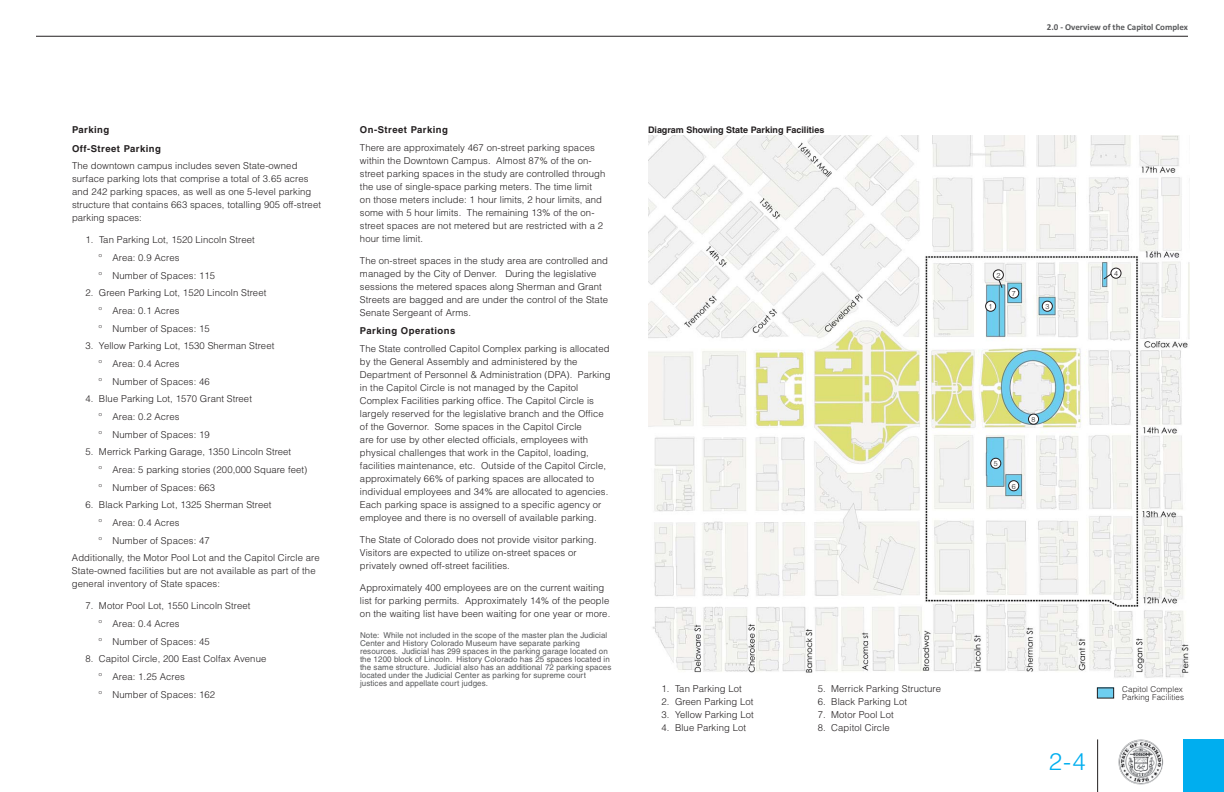
<style>
.page{position:relative;width:1224px;height:792px;background:#fff}
.page>*{position:absolute;margin:0;border:0;box-sizing:border-box;transform-origin:0 0}
.t1{font:300 24px "Helvetica";color:#00aeef}
.t2{font:300 9.5px/13px "Helvetica";letter-spacing:.01em;color:#231f20}
.t3{font:700 9.5px/18.5px "Helvetica";letter-spacing:.05em;color:#231f20}
.t4{font:700 9px "Helvetica";color:#231f20}
.t5{font:700 9px "Calibri";color:#58595b}
.t6{font:8px/8px "Helvetica";letter-spacing:.01em;color:#58595b}
.t7{font:300 8px/8px "Helvetica";letter-spacing:.01em;color:#231f20}
.t8{font:300 7.1px "Helvetica";color:#231f20}
</style>
<div class="page">
<hr style="left:36px;top:36px;width:1152px;height:1px;background:#231f20">
<img style="left:1124px;top:739px;width:17px;height:9px">
<div style="left:1184px;top:739px;width:40px;height:53px;background:#00aeef"></div>
<hr style="left:1097px;top:739px;width:1px;height:53px;background:#231f20">
<div style="left:1097px;top:688px;width:17px;height:10px;background:#6ecef0"></div>
<div style="left:1097px;top:688px;width:17px;height:10px;border:1px solid #231f20"></div>
<img style="left:649px;top:135px;width:541px;height:543px">
<div style="left:986px;top:301px;width:10px;height:10px;background:#fff;border-radius:50%"></div>
<div style="left:986px;top:301px;width:10px;height:10px;border:1px solid #231f20;border-radius:50%"></div>
<div style="left:1042px;top:301px;width:10px;height:10px;background:#fff;border-radius:50%"></div>
<div style="left:1042px;top:301px;width:10px;height:10px;border:1px solid #231f20;border-radius:50%"></div>
<div style="left:1009px;top:481px;width:10px;height:10px;background:#fff;border-radius:50%"></div>
<div style="left:1009px;top:481px;width:10px;height:10px;border:1px solid #231f20;border-radius:50%"></div>
<div style="left:1009px;top:288px;width:10px;height:10px;background:#fff;border-radius:50%"></div>
<div style="left:1009px;top:288px;width:10px;height:10px;border:1px solid #231f20;border-radius:50%"></div>
<div style="left:1028px;top:414px;width:11px;height:10px;background:#fff;border-radius:50%"></div>
<div style="left:1028px;top:414px;width:11px;height:10px;border:1px solid #231f20;border-radius:50%"></div>
<div style="left:991px;top:458px;width:10px;height:10px;background:#fff;border-radius:50%"></div>
<div style="left:991px;top:458px;width:10px;height:10px;border:1px solid #231f20;border-radius:50%"></div>
<svg style="left:998px;top:278px;width:5px;height:10px"></svg>
<svg style="left:1104px;top:273px;width:8px;height:6px"></svg>
<div style="left:1111px;top:268px;width:10px;height:10px;background:#fff;border-radius:50%"></div>
<div style="left:1111px;top:268px;width:10px;height:10px;border:1px solid #231f20;border-radius:50%"></div>
<div style="left:993px;top:270px;width:10px;height:10px;background:#fff;border-radius:50%"></div>
<div style="left:993px;top:270px;width:10px;height:10px;border:1px solid #231f20;border-radius:50%"></div>
<p class="t3" style="left:72px;top:122px;width:91px">Parking<br>Off-Street Parking</p>
<p class="t2" style="left:72px;top:160px;width:251px">The downtown campus includes seven State-owned surface parking lots that comprise a total of 3.65 acres and 242 parking spaces, as well as one 5-level parking structure that contains 663 spaces, totalling 905 off-street parking spaces:</p>
<p class="t2" style="left:99px;top:232px;width:157px;line-height:17.7px;text-indent:-13px">1. Tan Parking Lot, 1520 Lincoln Street º Area: 0.9 Acres<br>º Number of Spaces: 115</p>
<p class="t2" style="left:99px;top:285px;width:169px;line-height:17.7px;text-indent:-13px">2. Green Parking Lot, 1520 Lincoln Street º Area: 0.1 Acres<br>º Number of Spaces: 15</p>
<p class="t2" style="left:99px;top:338px;width:177px;line-height:17.7px;text-indent:-13px">3. Yellow Parking Lot, 1530 Sherman Street º Area: 0.4 Acres<br>º Number of Spaces: 46</p>
<p class="t2" style="left:99px;top:391px;width:155px;line-height:17.7px;text-indent:-13px">4. Blue Parking Lot, 1570 Grant Street º Area: 0.2 Acres<br>º Number of Spaces: 19</p>
<p class="t2" style="left:99px;top:444px;width:210px;line-height:17.7px;text-indent:-13px">5. Merrick Parking Garage, 1350 Lincoln Street<br>º Area: 5 parking stories (200,000 Square feet) º Number of Spaces: 663</p>
<p class="t2" style="left:85px;top:499px;width:187px">6. Black Parking Lot, 1325 Sherman Street</p>
<p class="t2" style="left:99px;top:517px;width:82px">º Area: 0.4 Acres</p>
<p class="t2" style="left:99px;top:535px;width:112px">º Number of Spaces: 47</p>
<p class="t2" style="left:72px;top:552px;width:249px">Additionally, the Motor Pool Lot and the Capitol Circle are</p>
<p class="t2" style="left:72px;top:565px;width:245px">State-owned facilities but are not available as part of the general inventory of State spaces:</p>
<p class="t2" style="left:99px;top:598px;width:153px;line-height:17.7px;text-indent:-13px">7. Motor Pool Lot, 1550 Lincoln Street º Area: 0.4 Acres<br>º Number of Spaces: 45</p>
<p class="t2" style="left:99px;top:651px;width:169px;line-height:17.7px;text-indent:-13px">8. Capitol Circle, 200 East Colfax Avenue º Area: 1.25 Acres<br>º Number of Spaces: 162</p>
<p class="t3" style="left:360px;top:122px;width:90px">On-Street Parking</p>
<p class="t2" style="left:360px;top:142px;width:247px">There are approximately 467 on-street parking spaces within the Downtown Campus. Almost 87% of the on&shy;street parking spaces in the study are controlled through the use of single-space parking meters. The time limit<br>on those meters include: 1 hour limits, 2 hour limits, and some with 5 hour limits. The remaining 13% of the on&shy;street spaces are not metered but are restricted with a 2 hour time limit.</p>
<p class="t2" style="left:360px;top:255px;width:250px">The on-street spaces in the study area are controlled and managed by the City of Denver. During the legislative sessions the metered spaces along Sherman and Grant Streets are bagged and are under the control of the State Senate Sergeant of Arms.</p>
<p class="t3" style="left:360px;top:323px;width:97px">Parking Operations</p>
<p class="t2" style="left:360px;top:343px;width:252px">The State controlled Capitol Complex parking is allocated by the General Assembly and administered by the Department of Personnel &amp; Administration (DPA). Parking in the Capitol Circle is not managed by the Capitol Complex Facilities parking office. The Capitol Circle is largely reserved for the legislative branch and the Office of the Governor. Some spaces in the Capitol Circle<br>are for use by other elected officials, employees with physical challenges that work in the Capitol, loading, facilities maintenance, etc. Outside of the Capitol Circle, approximately 66% of parking spaces are allocated to individual employees and 34% are allocated to agencies.<br>Each parking space is assigned to a specific agency or employee and there is no oversell of available parking.</p>
<p class="t2" style="left:360px;top:534px;width:238px">The State of Colorado does not provide visitor parking.<br>Visitors are expected to utilize on-street spaces or privately owned off-street facilities.</p>
<p class="t2" style="left:360px;top:582px;width:252px">Approximately 400 employees are on the current waiting list for parking permits. Approximately 14% of the people on the waiting list have been waiting for one year or more.</p>
<p class="t6" style="left:360px;top:632px;width:253px">Note: While not included in the scope of the master plan the Judicial Center and History Colorado Museum have separate parking resources. Judicial has 299 spaces in the parking garage located on the 1200 block of Lincoln. History Colorado has 25 spaces located in the same structure. Judicial also has an additional 72 parking spaces located under the Judicial Center as parking for supreme court justices and appellate court judges.</p>
<p class="t4" style="left:648px;top:126px;width:178px">Diagram Showing State Parking Facilities</p>
<p class="t2" style="left:662px;top:683px;width:82px">1. Tan Parking Lot</p>
<p class="t2" style="left:662px;top:696px;width:93px">2. Green Parking Lot</p>
<p class="t2" style="left:662px;top:709px;width:94px">3. Yellow Parking Lot</p>
<p class="t2" style="left:662px;top:722px;width:86px">4. Blue Parking Lot</p>
<p class="t2" style="left:818px;top:683px;width:125px">5. Merrick Parking Structure</p>
<p class="t2" style="left:818px;top:696px;width:91px">6. Black Parking Lot</p>
<p class="t2" style="left:818px;top:709px;width:77px">7. Motor Pool Lot</p>
<p class="t2" style="left:818px;top:722px;width:74px">8. Capitol Circle</p>
<p class="t5" style="left:1047px;top:23px;width:143px">2.0 - Overview of the Capitol Complex</p>
<p class="t8" style="left:996px;top:273px;width:5px">2</p>
<p class="t8" style="left:1114px;top:271px;width:5px">4</p>
<p class="t8" style="left:1012px;top:291px;width:5px">7</p>
<p class="t8" style="left:989px;top:304px;width:5px">1</p>
<p class="t8" style="left:1045px;top:304px;width:5px">3</p>
<p class="t8" style="left:994px;top:461px;width:5px">5</p>
<p class="t8" style="left:1012px;top:483px;width:5px">6</p>
<p class="t8" style="left:1032px;top:417px;width:5px">8</p>
<h1 class="t1" style="left:1049px;top:752px;width:39px">2-4</h1>
<p class="t7" style="left:1122px;top:686px;width:63px">Capitol Complex<br>Parking Facilities</p>
</div>
